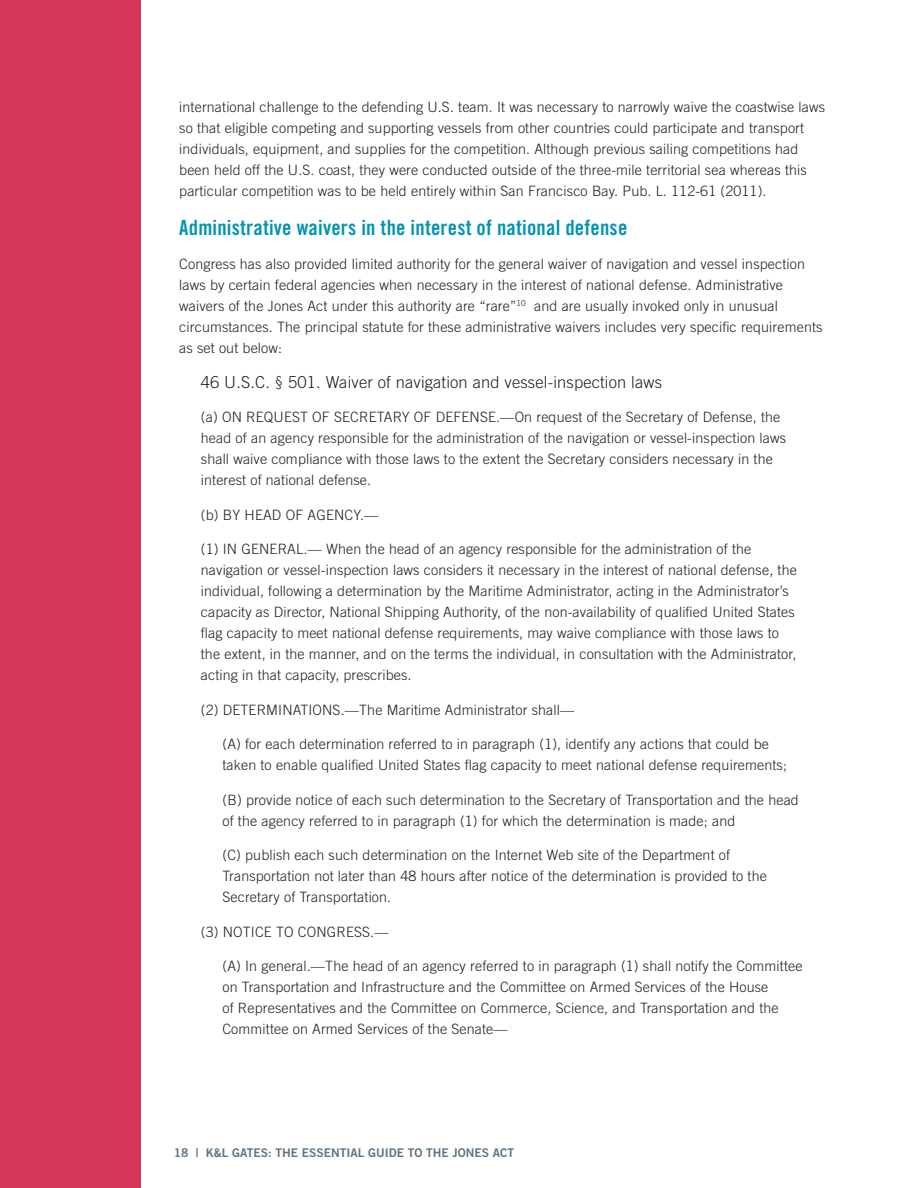
<style>
.page{position:relative;width:918px;height:1188px;background:#fff}
.page>*{position:absolute;margin:0;border:0;box-sizing:border-box;transform-origin:0 0}
.Main_Content{font:21px "Trade Gothic LT Std Bd Cn 20";letter-spacing:.01em;color:#0094b3}
.inset_paragraph{font:300 16.5px "Trade Gothic LT Std";letter-spacing:.01em;color:#231f20}
.inset_paragraph-2{font:300 14.25px/21px "Trade Gothic LT Std";letter-spacing:.01em;color:#231f20}
.Main_Content-2{font:300 14.25px/21px "Trade Gothic LT Std";letter-spacing:.01em;color:#231f20}
.t1{font:12px "Trade Gothic LT Std Bd 2";color:#607482}
</style>
<div class="page">
<div style="left:0;top:0;width:140px;height:1188px;background:#d53659"></div>
<p class="Main_Content-2" style="left:179px;top:96px;width:647px">international challenge to the defending U.S. team. It was necessary to narrowly waive the coastwise laws so that eligible competing and supporting vessels from other countries could participate and transport individuals, equipment, and supplies for the competition. Although previous sailing competitions had been held off the U.S. coast, they were conducted outside of the three-mile territorial sea whereas this particular competition was to be held entirely within San Francisco Bay. Pub. L. 112-61 (2011).</p>
<p class="Main_Content" style="left:179px;top:214px;width:450px">Administrative waivers in the interest of national defense</p>
<p class="Main_Content-2" style="left:179px;top:253px;width:645px">Congress has also provided limited authority for the general waiver of navigation and vessel inspection laws by certain federal agencies when necessary in the interest of national defense. Administrative waivers of the Jones Act under this authority are “rare”<sup>10</sup> and are usually invoked only in unusual circumstances. The principal statute for these administrative waivers includes very specific requirements as set out below:</p>
<p class="inset_paragraph" style="left:201px;top:372px;width:463px">46 U.S.C. § 501. Waiver of navigation and vessel-inspection laws</p>
<p class="inset_paragraph-2" style="left:201px;top:406px;width:587px">(a) ON REQUEST OF SECRETARY OF DEFENSE.—On request of the Secretary of Defense, the head of an agency responsible for the administration of the navigation or vessel-inspection laws shall waive compliance with those laws to the extent the Secretary considers necessary in the interest of national defense.</p>
<p class="inset_paragraph-2" style="left:201px;top:504px;width:179px">(b) BY HEAD OF AGENCY.—</p>
<p class="inset_paragraph-2" style="left:201px;top:538px;width:598px">(1) IN GENERAL.— When the head of an agency responsible for the administration of the navigation or vessel-inspection laws considers it necessary in the interest of national defense, the individual, following a determination by the Maritime Administrator, acting in the Administrator’s capacity as Director, National Shipping Authority, of the non-availability of qualified United States flag capacity to meet national defense requirements, may waive compliance with those laws to the extent, in the manner, and on the terms the individual, in consultation with the Administrator, acting in that capacity, prescribes.</p>
<p class="inset_paragraph-2" style="left:201px;top:699px;width:375px">(2) DETERMINATIONS.—The Maritime Administrator shall—</p>
<p class="inset_paragraph-2" style="left:222px;top:733px;width:566px">(A) for each determination referred to in paragraph (1), identify any actions that could be taken to enable qualified United States flag capacity to meet national defense requirements;</p>
<p class="inset_paragraph-2" style="left:222px;top:789px;width:578px">(B) provide notice of each such determination to the Secretary of Transportation and the head of the agency referred to in paragraph (1) for which the determination is made; and</p>
<p class="inset_paragraph-2" style="left:222px;top:844px;width:546px">(C) publish each such determination on the Internet Web site of the Department of<br>Transportation not later than 48 hours after notice of the determination is provided to the<br>Secretary of Transportation.</p>
<p class="Main_Content-2" style="left:201px;top:921px;width:189px">(3) NOTICE TO CONGRESS.—</p>
<p class="Main_Content-2" style="left:222px;top:955px;width:582px">(A) In general.—The head of an agency referred to in paragraph (1) shall notify the Committee on Transportation and Infrastructure and the Committee on Armed Services of the House<br>of Representatives and the Committee on Commerce, Science, and Transportation and the Committee on Armed Services of the Senate—</p>
<p class="t1" style="left:174px;top:1145px;width:342px">18 | K&amp;L GATES: THE ESSENTIAL GUIDE TO THE JONES ACT</p>
</div>
